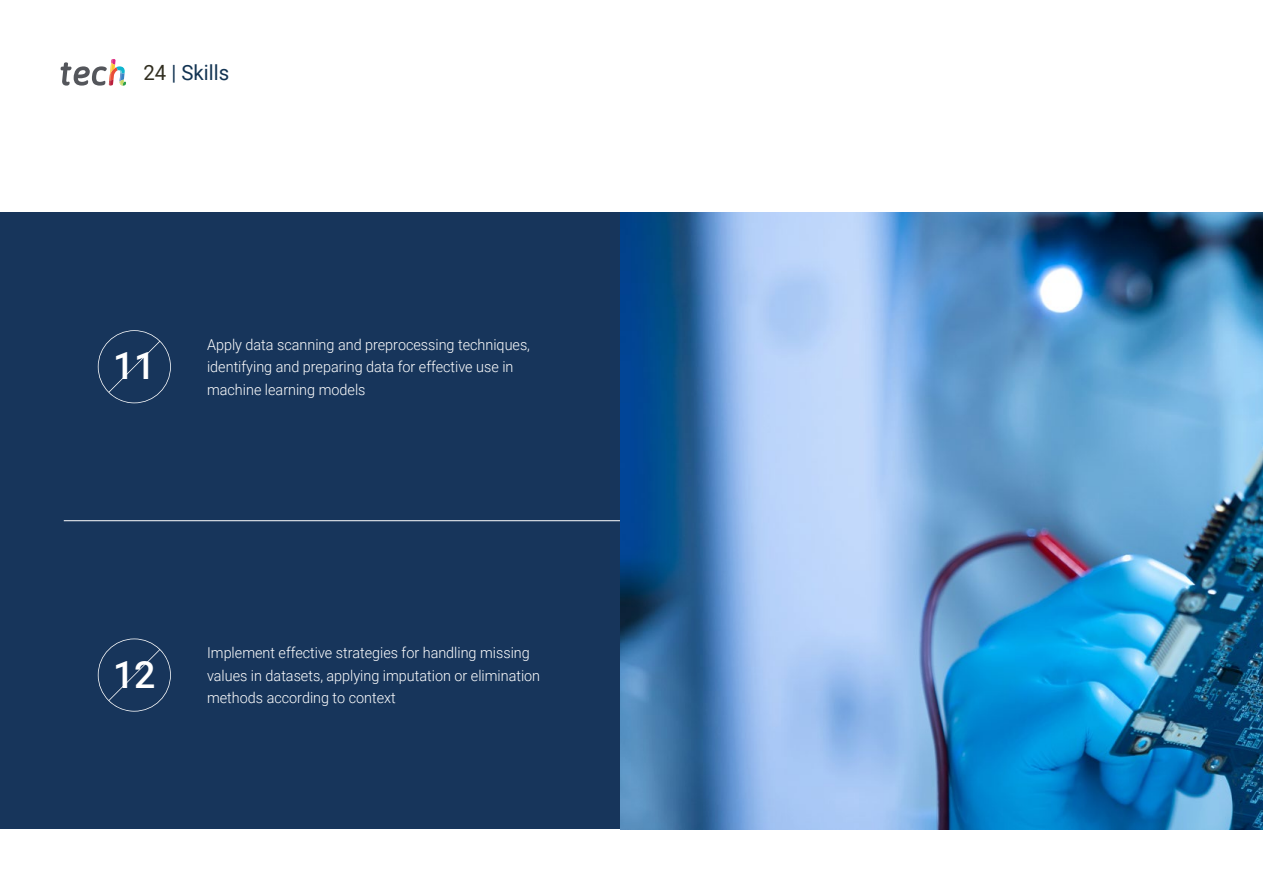
<style>
.page{position:relative;width:1263px;height:893px;background:#fff}
.page>*{position:absolute;margin:0;border:0;box-sizing:border-box;transform-origin:0 0}
.t1{font:500 37.5px "Roboto";color:#fff}
.t2{font:21px "Roboto";color:#123352}
.t3{font:300 15px/22.5px "Roboto";color:#fff;scale:.96 1}
.s1{color:#312e20}
</style>
<div class="page">
<div style="left:0;top:213px;width:621px;height:616px;background:#17355b"></div>
<svg style="left:98px;top:330px;width:73px;height:73px"></svg>
<svg style="left:98px;top:638px;width:73px;height:74px"></svg>
<hr style="left:64px;top:520px;width:1199px;height:1px;background:#fff">
<img style="left:621px;top:213px;width:642px;height:616px">
<svg style="left:61px;top:59px;width:65px;height:27px"></svg>
<h2 class="t2" style="left:144px;top:57px;width:87px"><span class="s1">24</span> | Skills</h2>
<h1 class="t1" style="left:113px;top:340px;width:44px">11</h1>
<p class="t3" style="left:207px;top:333px;width:338px">Apply data scanning and preprocessing techniques, identifying and preparing data for effective use in machine learning models</p>
<h1 class="t1" style="left:113px;top:648px;width:44px">12</h1>
<p class="t3" style="left:207px;top:641px;width:348px">Implement effective strategies for handling missing values in datasets, applying imputation or elimination methods according to context</p>
</div>
